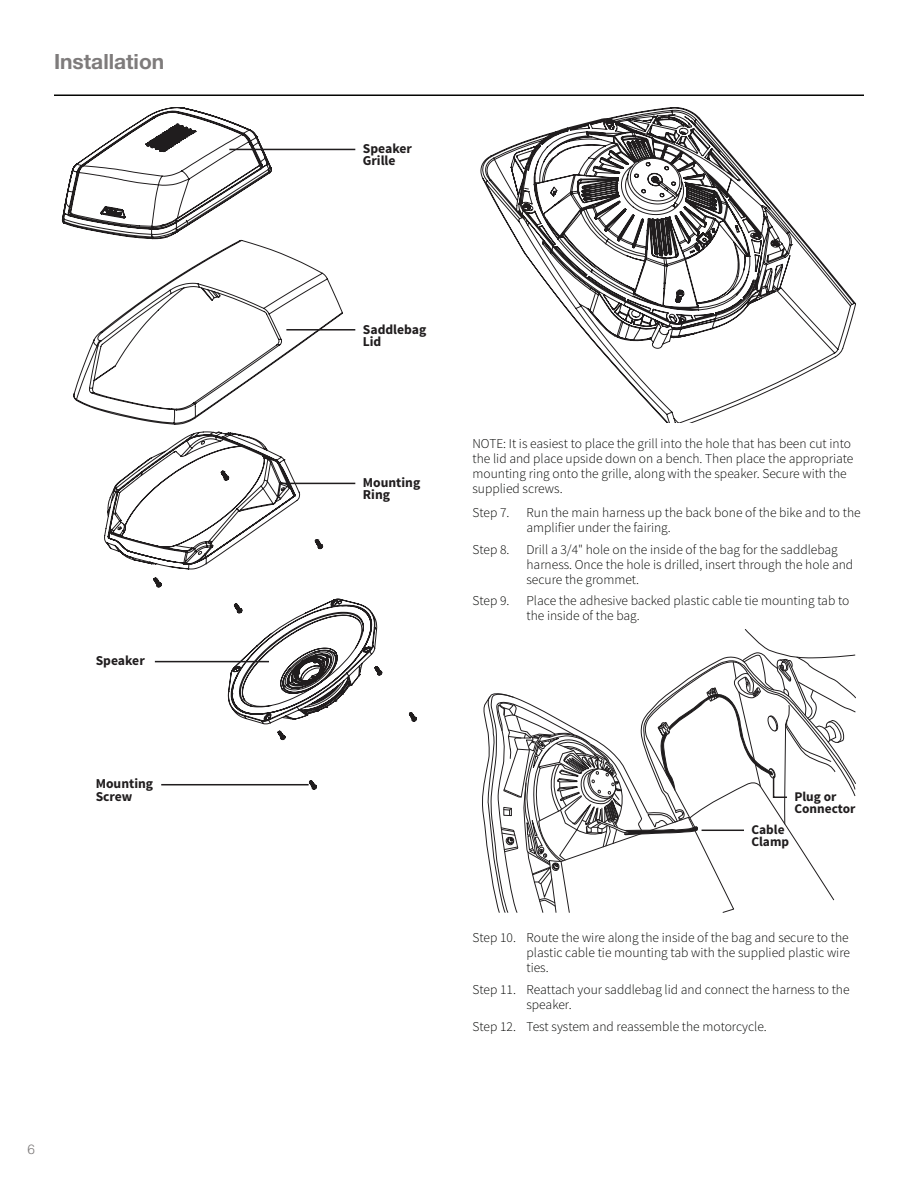
<style>
.page{position:relative;width:918px;height:1188px;background:#fff}
.page>*{position:absolute;margin:0;border:0;box-sizing:border-box;transform-origin:0 0}
.t1{font:700 21px "Helvetica Neue LT Std";color:#7e7b7b}
.t2{font:700 13.65px/12.1px "Source Sans Pro";color:#201d1e}
.t3{font:300 13.5px/15px "Source Sans Pro";color:#040503}
.t4{font:300 13.5px "Helvetica LT Std";color:#7e7b7b}
.t5{font:700 13.35px/11.9px "Source Sans Pro";color:#201d1e}
</style>
<div class="page">
<hr style="left:54px;top:94px;width:810px;height:2px;background:#040503">
<svg style="left:481px;top:107px;width:375px;height:315px"></svg>
<svg style="left:482px;top:629px;width:374px;height:284px"></svg>
<svg style="left:62px;top:107px;width:355px;height:683px"></svg>
<h1 class="t1" style="left:54px;top:49px;width:112px">Installation</h1>
<p class="t2" style="left:96px;top:656px;width:51px">Speaker</p>
<p class="t2" style="left:96px;top:779px;width:59px">Mounting<br>Screw</p>
<p class="t4" style="left:28px;top:1144px;width:9px">6</p>
<p class="t2" style="left:363px;top:144px;width:51px">Speaker<br>Grille</p>
<p class="t2" style="left:363px;top:324px;width:65px">Saddlebag<br>Lid</p>
<p class="t2" style="left:363px;top:478px;width:59px">Mounting<br>Ring</p>
<p class="t3" style="left:473px;top:437px;width:383px">NOTE: It is easiest to place the grill into the hole that has been cut into the lid and place upside down on a bench. Then place the appropriate mounting ring onto the grille, along with the speaker. Secure with the supplied screws.</p>
<p class="t3" style="left:473px;top:506px;width:38px">Step 7.</p>
<p class="t3" style="left:527px;top:506px;width:336px">Run the main harness up the back bone of the bike and to the amplifier under the fairing.</p>
<p class="t3" style="left:473px;top:543px;width:38px">Step 8.</p>
<p class="t3" style="left:527px;top:543px;width:328px">Drill a 3/4" hole on the inside of the bag for the saddlebag harness. Once the hole is drilled, insert through the hole and secure the grommet.</p>
<p class="t3" style="left:473px;top:595px;width:38px">Step 9.</p>
<p class="t3" style="left:527px;top:595px;width:324px">Place the adhesive backed plastic cable tie mounting tab to the inside of the bag.</p>
<p class="t5" style="left:794px;top:792px;width:63px">Plug or<br>Connector</p>
<p class="t5" style="left:751px;top:825px;width:39px">Cable<br>Clamp</p>
<p class="t3" style="left:527px;top:931px;width:325px;text-align:justify;text-indent:-54px">Step 10. Route the wire along the inside of the bag and secure to the plastic cable tie mounting tab with the supplied plastic wire ties.</p>
<p class="t3" style="left:527px;top:983px;width:325px;text-indent:-54px">Step 11. Reattach your saddlebag lid and connect the harness to the speaker.</p>
<p class="t3" style="left:473px;top:1020px;width:296px">Step 12. Test system and reassemble the motorcycle.</p>
</div>
